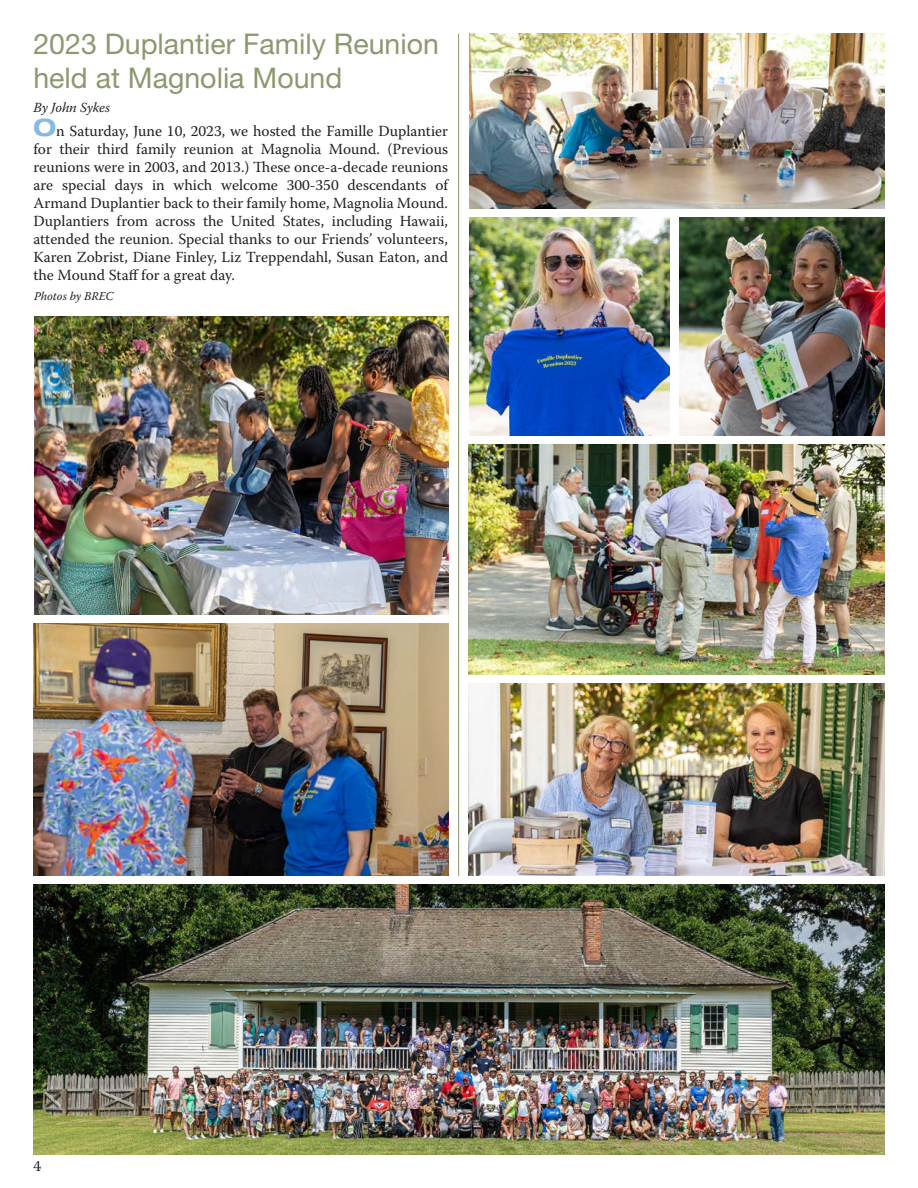
<style>
.page{position:relative;width:918px;height:1188px;background:#fff}
.page>*{position:absolute;margin:0;border:0;box-sizing:border-box;transform-origin:0 0}
.Helneu_large_green_heads{font:28.5px/34.2px "Helvetica Neue LT Std";color:#8c9870}
.warnockpro_10_25_pt_body{font:15.3px/18px "Warnock Pro";color:#231f20;text-align:justify}
.donor_names{font:italic 13.8px "Warnock Pro";letter-spacing:-.005em;color:#231f20}
.warnockpro_10_25_pt_body-2{font:italic 12px "Warnock Pro";color:#231f20}
.s1{font-family:"Helvetica Neue LT Std";font-weight:700;font-stretch:expanded;font-size:24px;color:#85bae4}
</style>
<div class="page">
<img style="left:469px;top:445px;width:415px;height:229px">
<hr style="left:458px;top:34px;width:1px;height:842px;background:#8c9870">
<img style="left:33px;top:624px;width:415px;height:252px">
<img style="left:469px;top:34px;width:415px;height:174px">
<img style="left:34px;top:317px;width:415px;height:298px">
<img style="left:679px;top:217px;width:205px;height:218px">
<img style="left:469px;top:217px;width:201px;height:218px">
<img style="left:469px;top:684px;width:415px;height:192px">
<img style="left:33px;top:885px;width:851px;height:269px">
<p class="Helneu_large_green_heads" style="left:33px;top:27px;width:407px">2023 Duplantier Family Reunion held at Magnolia Mound</p>
<p class="donor_names" style="left:33px;top:99px;width:78px">By John Sykes</p>
<p class="warnockpro_10_25_pt_body" style="left:33px;top:122px;width:416px"><span class="s1">O</span>n Saturday, June 10, 2023, we hosted the Famille Duplantier for their third family reunion at Magnolia Mound. (Previous reunions were in 2003, and 2013.) These once-a-decade reunions are special days in which welcome 300-350 descendants of Armand Duplantier back to their family home, Magnolia Mound.<br>Duplantiers from across the United States, including Hawaii, attended the reunion. Special thanks to our Friends’ volunteers, Karen Zobrist, Diane Finley, Liz Treppendahl, Susan Eaton, and the Mound Staff for a great day.</p>
<p class="warnockpro_10_25_pt_body-2" style="left:34px;top:289px;width:81px">Photos by BREC</p>
<p class="warnockpro_10_25_pt_body" style="left:33px;top:1157px;width:9px">4</p>
</div>
